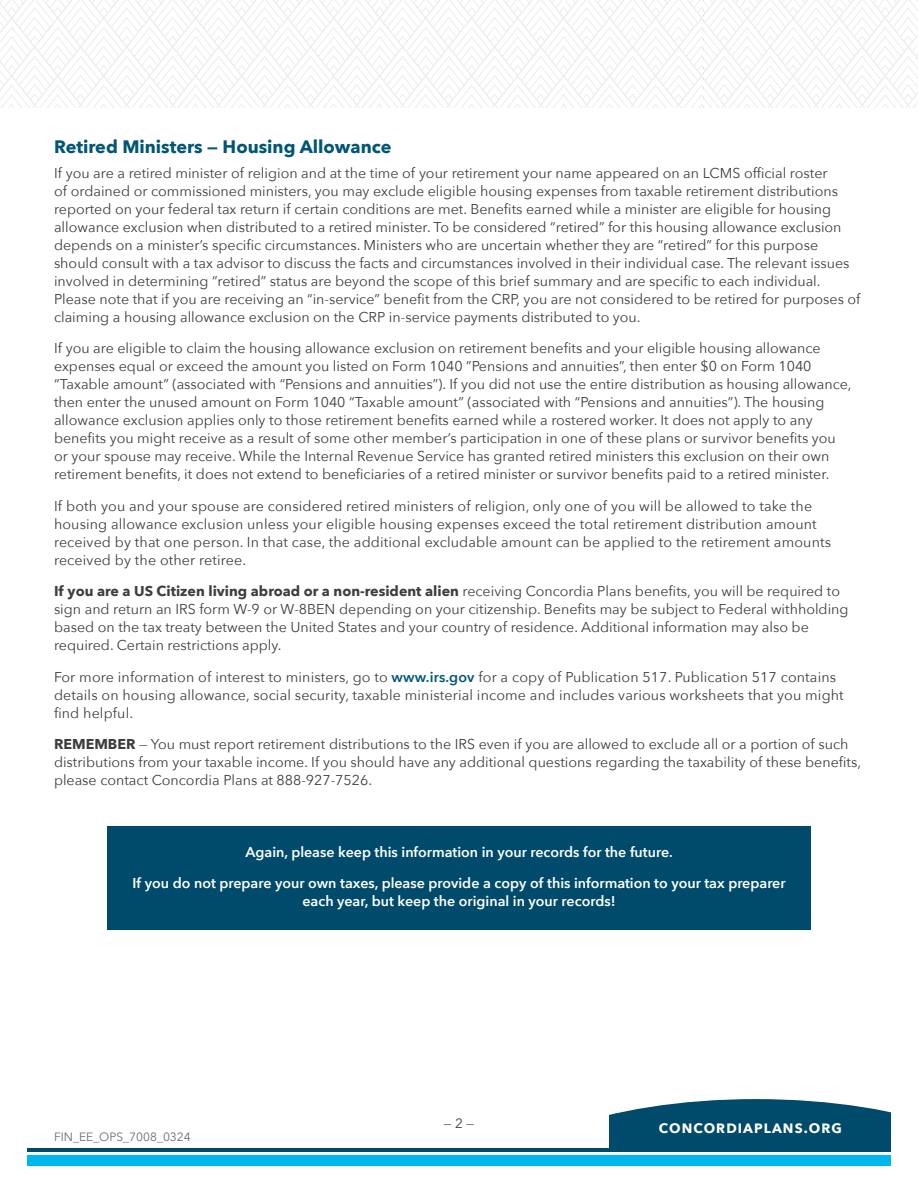
<style>
.page{position:relative;width:918px;height:1188px;background:#fff}
.page>*{position:absolute;margin:0;border:0;box-sizing:border-box;transform-origin:0 0}
.Subhead1_-_body{font:700 18px "Avenir Next";color:#005677}
.Body{font:14.25px/18px "Avenir Next";color:#3e3e3f}
.sidebar{font:600 14.25px/18px "Avenir Next";color:#fff;text-align:center}
.t1{font:700 13.5px "Avenir Next";letter-spacing:.08em;color:#fff}
.t2{font:13.5px "Avenir Next";color:#3e3e3f}
.Form_Number{font:12px "Avenir Next";color:#6c6d70}
.s1{font-weight:700}
.s2{font-weight:600;color:#005677}
</style>
<div class="page">
<svg style="left:0;top:0;width:918px;height:107px"></svg>
<div style="left:27px;top:1155px;width:864px;height:11px;background:#00b6ef"></div>
<hr style="left:27px;top:1148px;width:864px;height:3px;background:#004b6c">
<svg style="left:610px;top:1099px;width:281px;height:49px;background:#185c7a"></svg>
<div style="left:107px;top:826px;width:704px;height:104px;background:#004b6c"></div>
<p class="Subhead1_-_body" style="left:54px;top:131px;width:339px">Retired Ministers — Housing Allowance</p>
<p class="Body" style="left:54px;top:163px;width:808px">If you are a retired minister of religion and at the time of your retirement your name appeared on an LCMS official roster<br>of ordained or commissioned ministers, you may exclude eligible housing expenses from taxable retirement distributions reported on your federal tax return if certain conditions are met. Benefits earned while a minister are eligible for housing allowance exclusion when distributed to a retired minister. To be considered “retired” for this housing allowance exclusion depends on a minister’s specific circumstances. Ministers who are uncertain whether they are “retired” for this purpose should consult with a tax advisor to discuss the facts and circumstances involved in their individual case. The relevant issues involved in determining “retired” status are beyond the scope of this brief summary and are specific to each individual.<br>Please note that if you are receiving an “in-service” benefit from the CRP, you are not considered to be retired for purposes of claiming a housing allowance exclusion on the CRP in-service payments distributed to you.</p>
<p class="Body" style="left:54px;top:339px;width:799px">If you are eligible to claim the housing allowance exclusion on retirement benefits and your eligible housing allowance expenses equal or exceed the amount you listed on Form 1040 ”Pensions and annuities”, then enter $0 on Form 1040 “Taxable amount” (associated with “Pensions and annuities”). If you did not use the entire distribution as housing allowance, then enter the unused amount on Form 1040 “Taxable amount” (associated with “Pensions and annuities”). The housing allowance exclusion applies only to those retirement benefits earned while a rostered worker. It does not apply to any benefits you might receive as a result of some other member’s participation in one of these plans or survivor benefits you or your spouse may receive. While the Internal Revenue Service has granted retired ministers this exclusion on their own retirement benefits, it does not extend to beneficiaries of a retired minister or survivor benefits paid to a retired minister.</p>
<p class="Body" style="left:54px;top:496px;width:779px">If both you and your spouse are considered retired ministers of religion, only one of you will be allowed to take the housing allowance exclusion unless your eligible housing expenses exceed the total retirement distribution amount received by that one person. In that case, the additional excludable amount can be applied to the retirement amounts received by the other retiree.</p>
<p class="Body" style="left:54px;top:582px;width:796px"><span class="s1">If you are a US Citizen living abroad or a non-resident alien</span> receiving Concordia Plans benefits, you will be required to sign and return an IRS form W-9 or W-8BEN depending on your citizenship. Benefits may be subject to Federal withholding based on the tax treaty between the United States and your country of residence. Additional information may also be required. Certain restrictions apply.</p>
<p class="Body" style="left:54px;top:667px;width:791px">For more information of interest to ministers, go to <span class="s2">www.irs.gov</span> for a copy of Publication 517. Publication 517 contains details on housing allowance, social security, taxable ministerial income and includes various worksheets that you might find helpful.</p>
<p class="Body" style="left:54px;top:735px;width:809px"><span class="s1">REMEMBER</span> — You must report retirement distributions to the IRS even if you are allowed to exclude all or a portion of such distributions from your taxable income. If you should have any additional questions regarding the taxability of these benefits, please contact Concordia Plans at 888-927-7526.</p>
<p class="sidebar" style="left:246px;top:842px;width:429px">Again, please keep this information in your records for the future.</p>
<p class="sidebar" style="left:132px;top:874px;width:655px">If you do not prepare your own taxes, please provide a copy of this information to your tax preparer each year, but keep the original in your records!</p>
<p class="Form_Number" style="left:54px;top:1126px;width:138px">FIN_EE_OPS_7008_0324</p>
<p class="t2" style="left:444px;top:1112px;width:32px">— 2 —</p>
<p class="t1" style="left:659px;top:1117px;width:185px">CONCORDIAPLANS.ORG</p>
</div>
